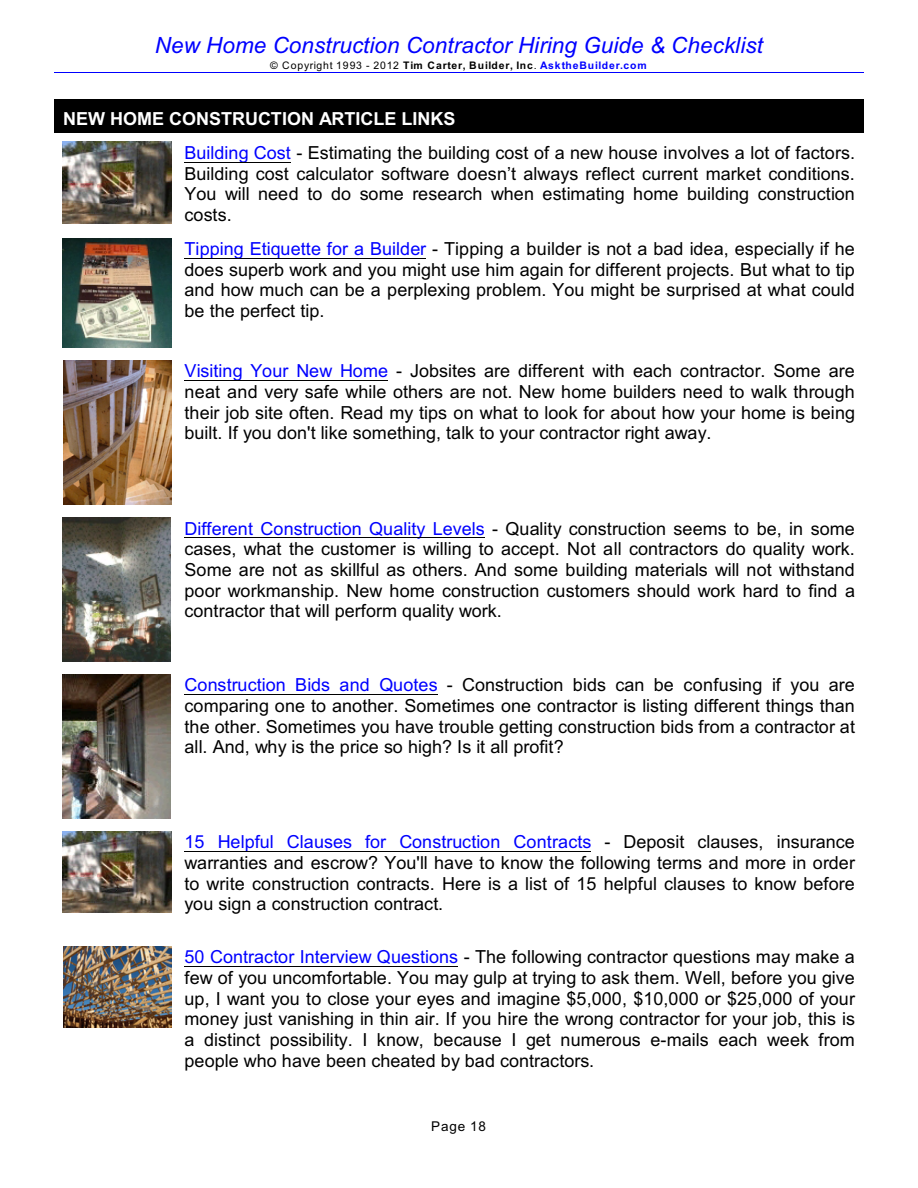
<style>
.page{position:relative;width:918px;height:1188px;background:#fff}
.page>*{position:absolute;margin:0;border:0;box-sizing:border-box;transform-origin:0 0}
.t1{font:italic 22.35px "Arial";letter-spacing:.01em;color:#00f}
.t2{font:18px/20.7px "Arial";color:#000;text-align:justify}
.t3{font:13.5px "Arial";letter-spacing:.06em;color:#000}
.t4{font:700 10.5px "Arial";letter-spacing:.085em;color:#000}
.s1{font-weight:400}
.s2{color:#00f}
.s3{font-weight:700;color:#fff}
</style>
<div class="page">
<hr style="left:54px;top:72px;width:810px;height:1px;background:#00f">
<div style="left:54px;top:99px;width:810px;height:34px;background:#000"></div>
<img style="left:63px;top:142px;width:108px;height:81px">
<hr style="left:184px;top:162px;width:107px;height:1px;background:#000">
<img style="left:63px;top:238px;width:108px;height:109px">
<hr style="left:184px;top:258px;width:242px;height:1px;background:#000">
<hr style="left:184px;top:380px;width:204px;height:1px;background:#000">
<img style="left:63px;top:360px;width:108px;height:144px">
<img style="left:63px;top:518px;width:108px;height:143px">
<hr style="left:184px;top:537px;width:301px;height:1px;background:#000">
<hr style="left:184px;top:694px;width:254px;height:1px;background:#000">
<img style="left:63px;top:674px;width:108px;height:144px">
<img style="left:63px;top:831px;width:108px;height:81px">
<hr style="left:184px;top:851px;width:407px;height:1px;background:#000">
<hr style="left:184px;top:966px;width:274px;height:1px;background:#000">
<img style="left:63px;top:946px;width:108px;height:81px">
<p class="t1" style="left:155px;top:37px;width:610px">New Home Construction Contractor Hiring Guide &amp; Checklist</p>
<p class="t4" style="left:270px;top:62px;width:378px"><span class="s1">© Copyright 1993 - 2012</span> Tim Carter, Builder, Inc<span class="s1">.</span> <span class="s2">AsktheBuilder.com</span></p>
<p class="t2" style="left:184px;top:103px;width:672px;line-height:34px;text-indent:-122px"><span class="s3">NEW HOME CONSTRUCTION ARTICLE LINKS<br></span><span class="s2">Building Cost</span> - Estimating the building cost of a new house involves a lot of factors.</p>
<p class="t2" style="left:184px;top:165px;width:672px">Building cost calculator software doesn’t always reflect current market conditions.<br>You will need to do some research when estimating home building construction costs.</p>
<p class="t2" style="left:184px;top:240px;width:672px"><span class="s2">Tipping Etiquette for a Builder</span> - Tipping a builder is not a bad idea, especially if he does superb work and you might use him again for different projects. But what to tip and how much can be a perplexing problem. You might be surprised at what could be the perfect tip.</p>
<p class="t2" style="left:184px;top:362px;width:672px"><span class="s2">Visiting Your New Home</span> - Jobsites are different with each contractor. Some are neat and very safe while others are not. New home builders need to walk through their job site often. Read my tips on what to look for about how your home is being built. If you don't like something, talk to your contractor right away.</p>
<p class="t2" style="left:184px;top:520px;width:672px"><span class="s2">Different Construction Quality Levels</span> - Quality construction seems to be, in some cases, what the customer is willing to accept. Not all contractors do quality work.<br>Some are not as skillful as others. And some building materials will not withstand poor workmanship. New home construction customers should work hard to find a contractor that will perform quality work.</p>
<p class="t2" style="left:184px;top:676px;width:672px"><span class="s2">Construction Bids and Quotes</span> - Construction bids can be confusing if you are comparing one to another. Sometimes one contractor is listing different things than the other. Sometimes you have trouble getting construction bids from a contractor at all. And, why is the price so high? Is it all profit?</p>
<p class="t2" style="left:184px;top:833px;width:672px"><span class="s2">15 Helpful Clauses for Construction Contracts</span> - Deposit clauses, insurance warranties and escrow? You'll have to know the following terms and more in order to write construction contracts. Here is a list of 15 helpful clauses to know before you sign a construction contract.</p>
<p class="t2" style="left:184px;top:948px;width:672px"><span class="s2">50 Contractor Interview Questions</span> - The following contractor questions may make a few of you uncomfortable. You may gulp at trying to ask them. Well, before you give up, I want you to close your eyes and imagine $5,000, $10,000 or $25,000 of your money just vanishing in thin air. If you hire the wrong contractor for your job, this is a distinct possibility. I know, because I get numerous e-mails each week from people who have been cheated by bad contractors.</p>
<p class="t3" style="left:431px;top:1121px;width:56px">Page 18</p>
</div>
